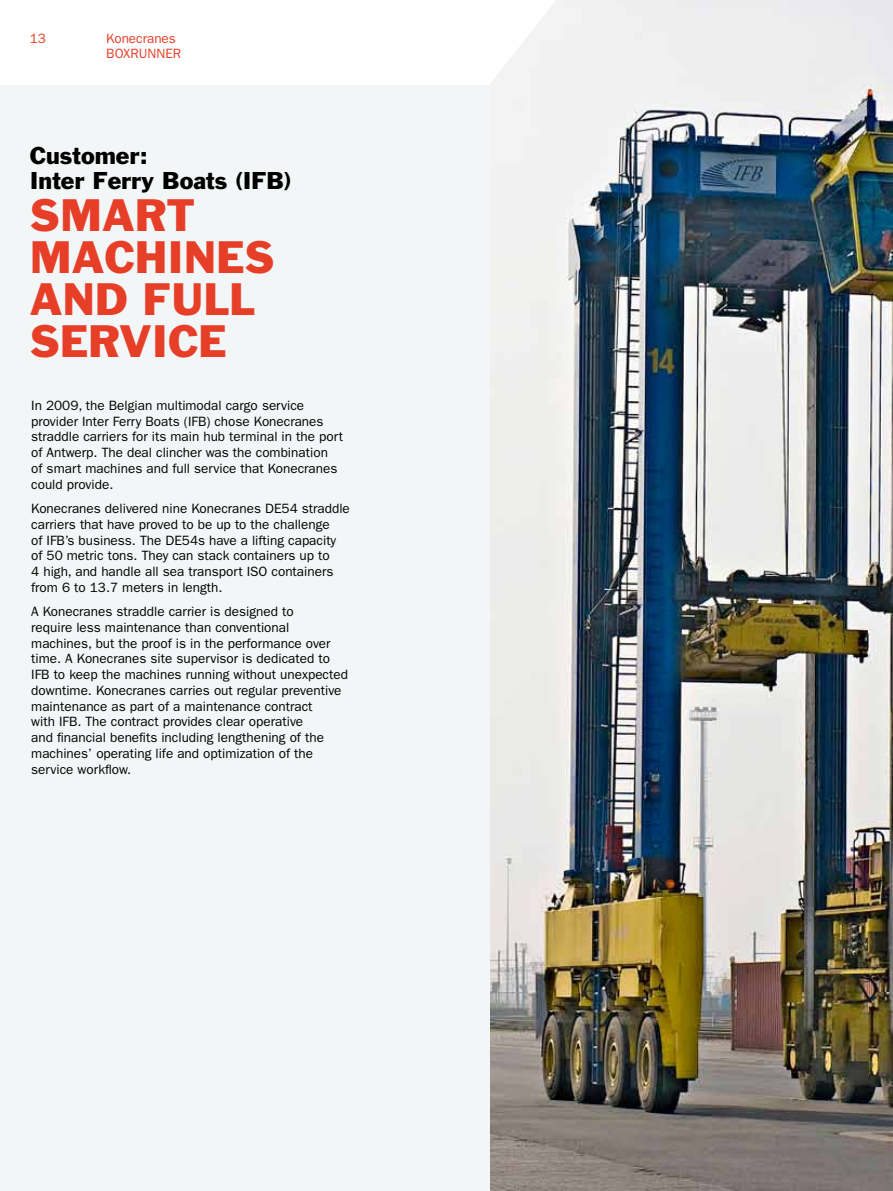
<style>
.page{position:relative;width:893px;height:1191px;background:#fff}
.page>*{position:absolute;margin:0;border:0;box-sizing:border-box;transform-origin:0 0}
.t1{font:42px/42px "Franklin Gothic Std";color:#e63e27}
.t2{font:22.5px/25.5px "Franklin Gothic Std";color:#000}
.t3{font:13.5px/15.8px "ITC Franklin Gothic Std";color:#000}
.t4{font:13.5px/15px "ITC Franklin Gothic Std";color:#e63e27}
</style>
<div class="page">
<img style="left:489px;top:0;width:404px;height:1191px">
<div style="left:0;top:85px;width:489px;height:1106px;background:#f3f6f7"></div>
<p class="t4" style="left:30px;top:31px;width:18px">13</p>
<p class="t4" style="left:106px;top:31px;width:71px">Konecranes<br>Boxrunner</p>
<h2 class="t2" style="left:30px;top:142px;width:263px">Customer:<br>Inter Ferry Boats (IFB)</h2>
<h1 class="t1" style="left:30px;top:194px;width:247px">SMART<br>MACHINES<br>AND FULL<br>SERVICE</h1>
<p class="t3" style="left:31px;top:397px;width:313px">In 2009, the Belgian multimodal cargo service provider Inter Ferry Boats (IFB) chose Konecranes straddle carriers for its main hub terminal in the port of Antwerp. The deal clincher was the combination<br>of smart machines and full service that Konecranes could provide.</p>
<p class="t3" style="left:31px;top:500px;width:320px">Konecranes delivered nine Konecranes DE54 straddle carriers that have proved to be up to the challenge<br>of IFB’s business. The DE54s have a lifting capacity of 50 metric tons. They can stack containers up to<br>4 high, and handle all sea transport ISO containers from 6 to 13.7 meters in length.</p>
<p class="t3" style="left:31px;top:604px;width:318px">A Konecranes straddle carrier is designed to<br>require less maintenance than conventional machines, but the proof is in the performance over time. A Konecranes site supervisor is dedicated to IFB to keep the machines running without unexpected downtime. Konecranes carries out regular preventive maintenance as part of a maintenance contract<br>with IFB. The contract provides clear operative<br>and financial benefits including lengthening of the machines’ operating life and optimization of the service workflow.</p>
</div>
